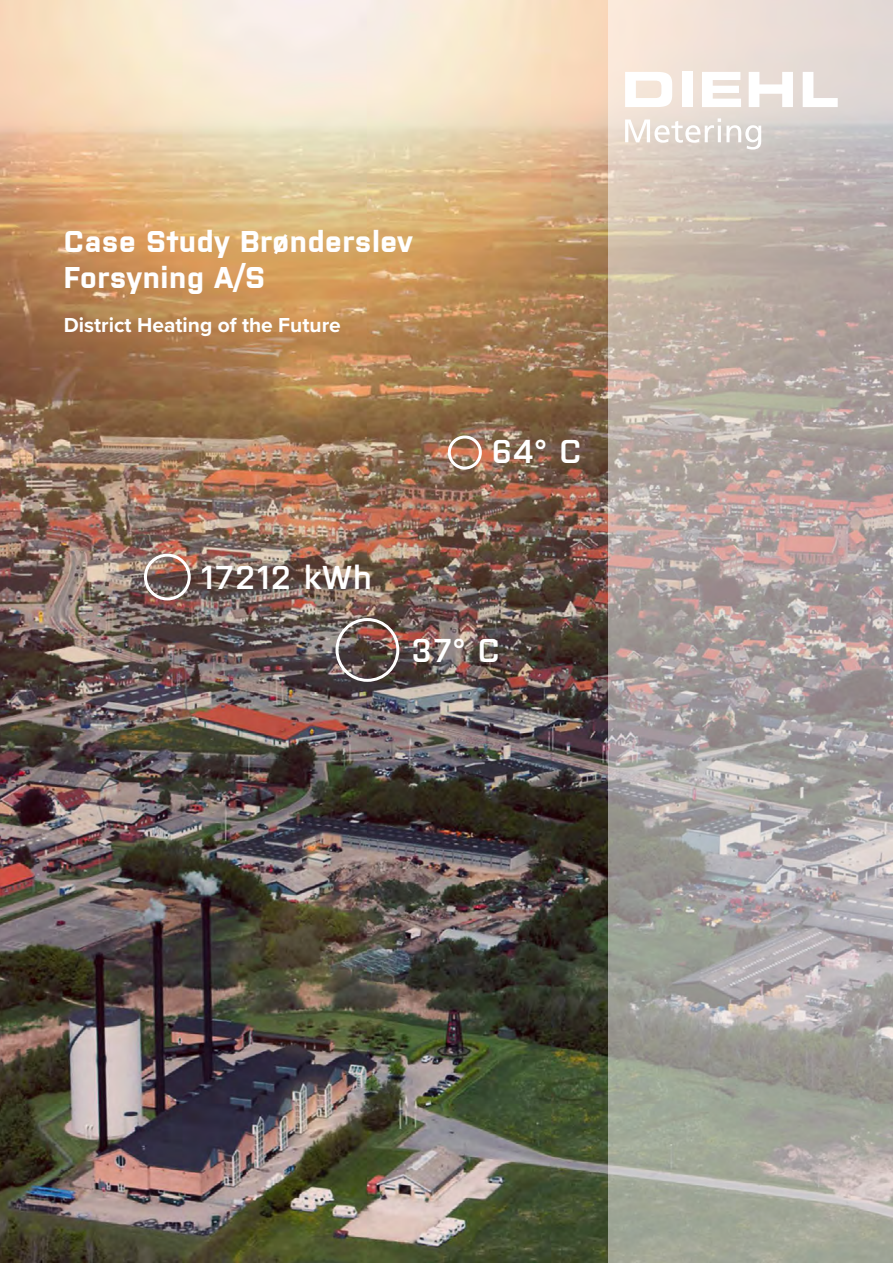
<style>
.page{position:relative;width:893px;height:1263px;background:#fff}
.page>*{position:absolute;margin:0;border:0;box-sizing:border-box;transform-origin:0 0}
.t1{font:600 33px "Purista";letter-spacing:.05em;color:#fff}
.t2{font:700 30px/36px "Purista";letter-spacing:.02em;color:#fff}
.t3{font:700 21px "Proxima Nova";color:#fff}
</style>
<div class="page">
<img style="left:0;top:0;width:608px;height:1263px">
<div style="left:144px;top:554px;width:47px;height:46px;border:3px solid #fff;border-radius:50%"></div>
<div style="left:336px;top:618px;width:63px;height:64px;border:3px solid #fff;border-radius:50%"></div>
<div style="left:448px;top:435px;width:34px;height:34px;border:3px solid #fff;border-radius:50%"></div>
<svg style="left:608px;top:0;width:285px;height:1263px;background:#b4aca7"></svg>
<svg style="left:625px;top:72px;width:47px;height:35px"></svg>
<div style="left:682px;top:72px;width:11px;height:35px;background:#fff"></div>
<svg style="left:702px;top:72px;width:39px;height:35px"></svg>
<svg style="left:749px;top:72px;width:44px;height:35px"></svg>
<svg style="left:803px;top:72px;width:35px;height:35px"></svg>
<svg style="left:625px;top:118px;width:136px;height:32px"></svg>
<p class="t2" style="left:64px;top:221px;width:351px">Case Study Brønderslev<br>Forsyning A/S</p>
<p class="t3" style="left:64px;top:309px;width:279px">District Heating of the Future</p>
<p class="t1" style="left:201px;top:554px;width:172px">17212 kWh</p>
<p class="t1" style="left:492px;top:428px;width:91px">64° C</p>
<p class="t1" style="left:411px;top:626px;width:90px">37° C</p>
</div>
